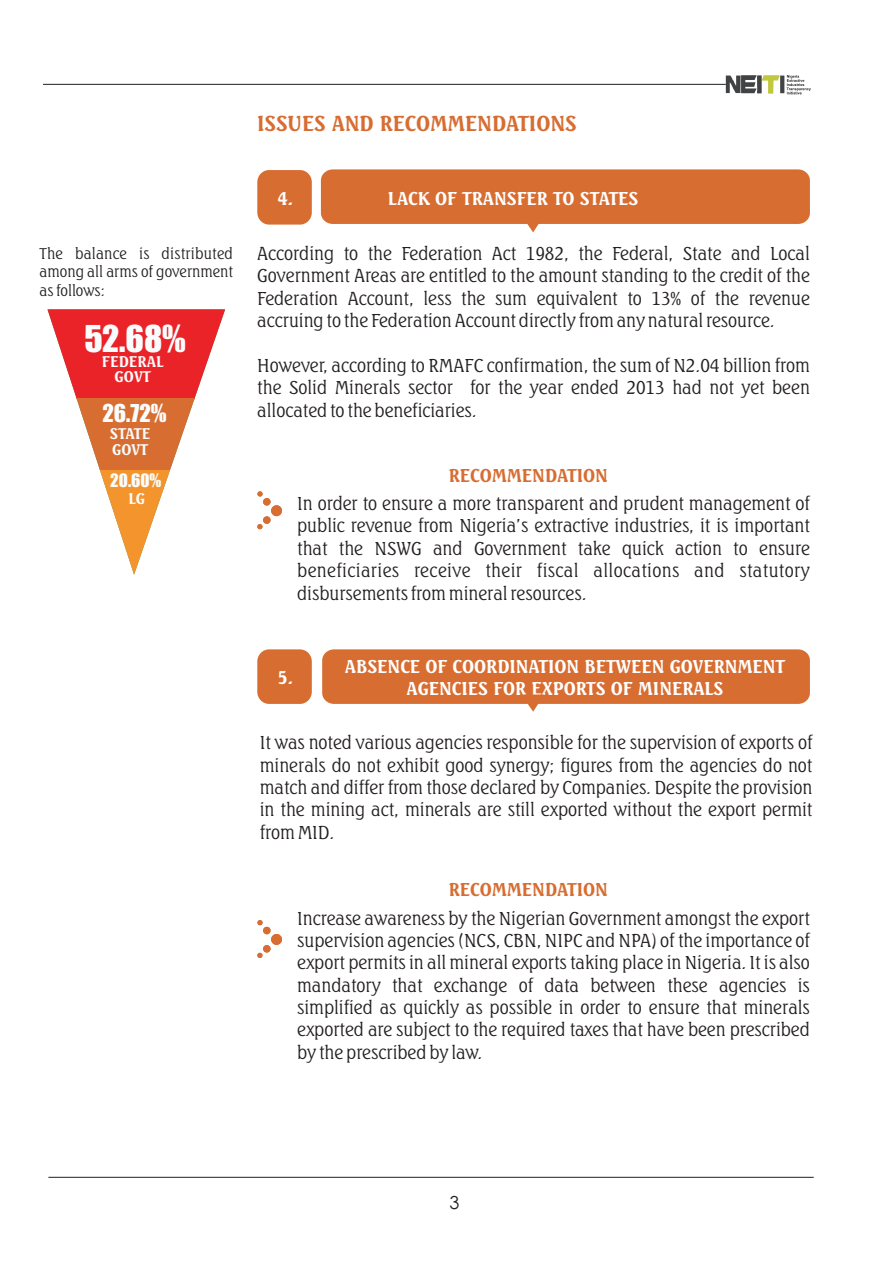
<style>
.page{position:relative;width:893px;height:1263px;background:#fff}
.page>*{position:absolute;margin:0;border:0;box-sizing:border-box;transform-origin:0 0}
.t1{font:34.2px "Impact";color:#f9fcfc}
.t2{font:22.8px "Impact";color:#f9fcfc}
.t3{font:300 21px "Seagull BT";color:#d76d31}
.t4{font:300 18px/22.4px "Seagull BT";color:#231f20;text-align:justify}
.t5{font:300 18px/22.5px "Seagull BT";color:#fff;text-align:center}
.t6{font:300 18px "Seagull BT";color:#d76d31}
.t7{font:18px "Century Gothic";color:#231f20}
.t8{font:17.1px "Impact";color:#f9fcfc}
.t9{font:300 15px/18.6px "Seagull BT";color:#231f20;text-align:justify}
.t10{font:300 15px/15.8px "Seagull BT";color:#f9fcfc;text-align:center}
</style>
<div class="page">
<svg style="left:257px;top:491px;width:6px;height:5px"></svg>
<div style="left:263px;top:498px;width:8px;height:7px;background:#d76d31;border-radius:50%"></div>
<svg style="left:257px;top:524px;width:5px;height:5px"></svg>
<div style="left:263px;top:516px;width:8px;height:8px;background:#d76d31;border-radius:50%"></div>
<div style="left:271px;top:505px;width:11px;height:11px;background:#d76d31;border-radius:50%"></div>
<svg style="left:257px;top:920px;width:6px;height:5px"></svg>
<div style="left:263px;top:927px;width:8px;height:7px;background:#d76d31;border-radius:50%"></div>
<svg style="left:257px;top:953px;width:5px;height:5px"></svg>
<div style="left:263px;top:945px;width:8px;height:7px;background:#d76d31;border-radius:50%"></div>
<div style="left:271px;top:934px;width:11px;height:11px;background:#d76d31;border-radius:50%"></div>
<div style="left:257px;top:170px;width:55px;height:55px;background:#d76d31;border-radius:12px"></div>
<div style="left:321px;top:169px;width:489px;height:55px;background:#d76d31;border-radius:11px"></div>
<div style="left:322px;top:649px;width:488px;height:55px;background:#d76d31;border-radius:11px"></div>
<svg style="left:527px;top:224px;width:12px;height:8px"></svg>
<div style="left:257px;top:649px;width:55px;height:55px;background:#d76d31;border-radius:12px"></div>
<svg style="left:521px;top:703px;width:23px;height:9px"></svg>
<svg style="left:47px;top:309px;width:178px;height:89px;fill:#ea2329"></svg>
<svg style="left:76px;top:398px;width:119px;height:72px;fill:#d76d31"></svg>
<svg style="left:100px;top:470px;width:70px;height:105px"></svg>
<hr style="left:48px;top:1177px;width:766px;height:1px;background:#231f20">
<hr style="left:43px;top:84px;width:683px;height:1px;background:#231f20">
<svg style="left:726px;top:75px;width:85px;height:19px"></svg>
<p class="t9" style="left:40px;top:246px;width:195px">The balance is distributed among all arms of government as follows:</p>
<h1 class="t1" style="left:84px;top:325px;width:103px">52.68%</h1>
<p class="t10" style="left:102px;top:355px;width:63px">FEDERAL<br>GOVT</p>
<p class="t2" style="left:103px;top:404px;width:66px">26.72%</p>
<p class="t10" style="left:110px;top:427px;width:42px;text-align:left">STATE<br>GOVT</p>
<p class="t10" style="left:128px;top:492px;width:18px">LG</p>
<p class="t8" style="left:110px;top:473px;width:53px">20.60%</p>
<p class="t3" style="left:257px;top:115px;width:321px">ISSUES AND RECOMMENDATIONS</p>
<p class="t5" style="left:278px;top:189px;width:17px">4.</p>
<p class="t5" style="left:388px;top:189px;width:252px">LACK OF TRANSFER TO STATES</p>
<p class="t4" style="left:257px;top:244px;width:554px">According to the Federation Act 1982, the Federal, State and Local Government Areas are entitled to the amount standing to the credit of the Federation Account, less the sum equivalent to 13% of the revenue accruing to the Federation Account directly from any natural resource.</p>
<p class="t4" style="left:257px;top:356px;width:554px">However, according to RMAFC confirmation, the sum of N2.04 billion from the Solid Minerals sector for the year ended 2013 had not yet been allocated to the beneficiaries.</p>
<p class="t6" style="left:449px;top:468px;width:160px">RECOMMENDATION</p>
<p class="t4" style="left:297px;top:494px;width:514px">In order to ensure a more transparent and prudent management of public revenue from Nigeria’s extractive industries, it is important that the NSWG and Government take quick action to ensure beneficiaries receive their fiscal allocations and statutory disbursements from mineral resources.</p>
<p class="t5" style="left:278px;top:668px;width:17px">5.</p>
<p class="t5" style="left:345px;top:657px;width:442px">ABSENCE OF COORDINATION BETWEEN GOVERNMENT<br>AGENCIES FOR EXPORTS OF MINERALS</p>
<p class="t4" style="left:260px;top:733px;width:554px">It was noted various agencies responsible for the supervision of exports of minerals do not exhibit good synergy; figures from the agencies do not match and differ from those declared by Companies. Despite the provision in the mining act, minerals are still exported without the export permit from MID.</p>
<p class="t6" style="left:449px;top:882px;width:160px">RECOMMENDATION</p>
<p class="t4" style="left:297px;top:909px;width:514px">Increase awareness by the Nigerian Government amongst the export supervision agencies (NCS, CBN, NIPC and NPA) of the importance of export permits in all mineral exports taking place in Nigeria. It is also mandatory that exchange of data between these agencies is simplified as quickly as possible in order to ensure that minerals exported are subject to the required taxes that have been prescribed by the prescribed by law.</p>
<p class="t7" style="left:449px;top:1196px;width:11px">3</p>
</div>
